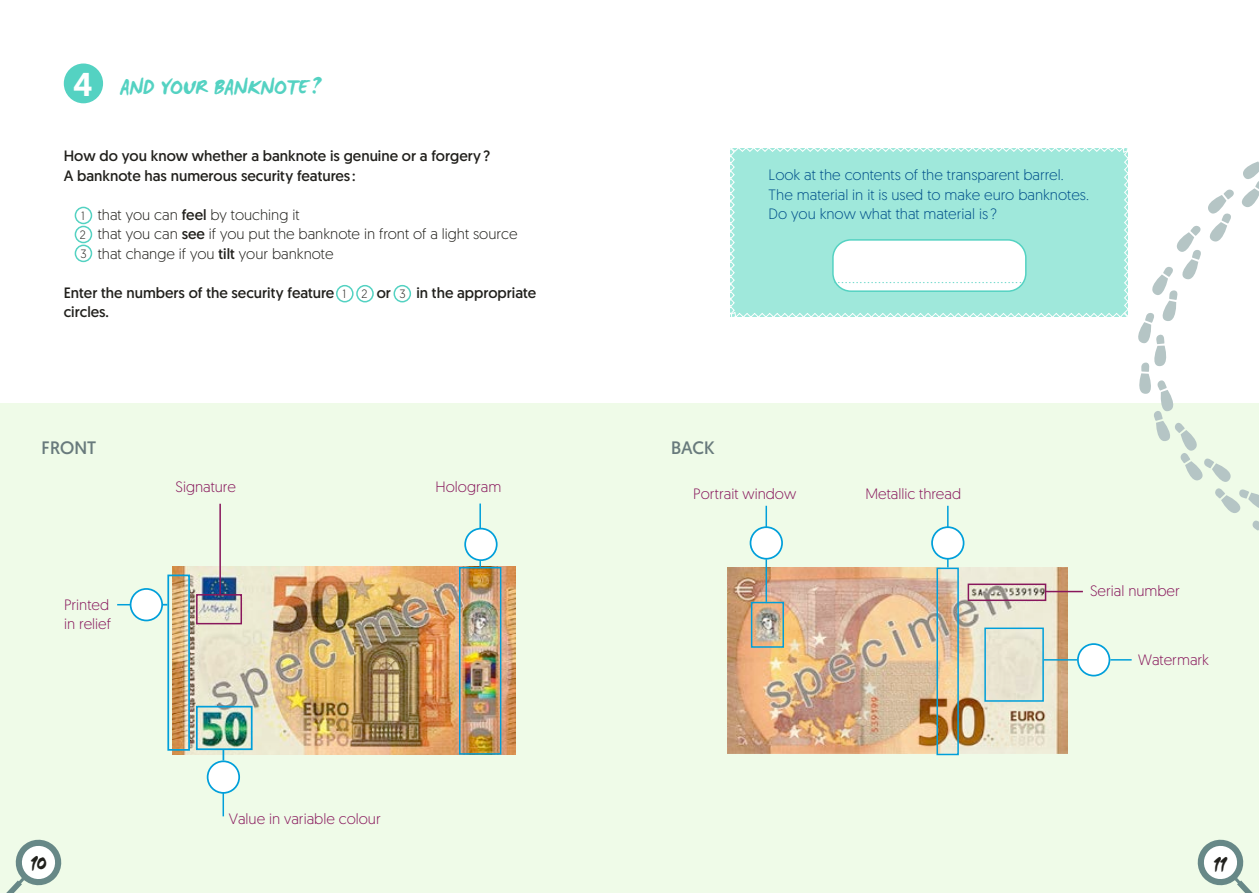
<style>
.page{position:relative;width:1259px;height:893px;background:#fff}
.page>*{position:absolute;margin:0;border:0;box-sizing:border-box;transform-origin:0 0}
.Numero_boules{font:500 33px "Geomanist";color:#fff}
.Titre_sans_num{font:700 22.5px "WC Mano Negra Bta";color:#54d2c2}
.Sous-titre{font:18px "Geomanist";color:#687a7c}
.t1{font:700 18px "WC Mano Negra Bta";color:#21201c}
.Txt_à_droite{font:300 15px "Geomanist";color:#21201c}
.encadré_bleu{font:300 15px/19.5px "Geomanist";color:#004f8a}
.Txt{font:300 15px/19.5px "Geomanist";color:#88175c}
.Txt-2{font:15px "Geomanist";color:#21201c}
.txt_pas_aligné{font:15px "Geomanist";color:#21201c}
.Txt-3{font:300 15px "Geomanist";color:#54d2c2}
.Txt-4{font:300 12px "Geomanist";color:#21201c}
.s1{font-weight:400}
</style>
<div class="page">
<div style="left:0;top:403px;width:1259px;height:490px;background:#effbe8"></div>
<img style="left:172px;top:567px;width:343px;height:188px">
<div style="left:167px;top:574px;width:23px;height:177px;border:2px solid #009fda"></div>
<div style="left:196px;top:594px;width:46px;height:30px;border:2px solid #88175c"></div>
<hr style="left:219px;top:504px;width:2px;height:90px;background:#88175c">
<div style="left:465px;top:529px;width:32px;height:31px;background:#fff;border-radius:50%"></div>
<div style="left:464px;top:528px;width:33px;height:33px;border:2px solid #009fda;border-radius:50%"></div>
<div style="left:208px;top:761px;width:31px;height:32px;background:#fff;border-radius:50%"></div>
<div style="left:207px;top:760px;width:33px;height:34px;border:2px solid #009fda;border-radius:50%"></div>
<div style="left:131px;top:589px;width:31px;height:31px;background:#fff;border-radius:50%"></div>
<div style="left:130px;top:588px;width:33px;height:33px;border:2px solid #009fda;border-radius:50%"></div>
<hr style="left:222px;top:792px;width:2px;height:24px;background:#009fda">
<hr style="left:479px;top:503px;width:2px;height:26px;background:#009fda">
<svg style="left:117px;top:604px;width:13px;height:1px"></svg>
<svg style="left:479px;top:561px;width:2px;height:6px"></svg>
<div style="left:196px;top:706px;width:56px;height:44px;border:2px solid #009fda"></div>
<div style="left:459px;top:567px;width:42px;height:188px;border:2px solid #009fda"></div>
<svg style="left:222px;top:750px;width:2px;height:10px"></svg>
<div style="left:1078px;top:644px;width:31px;height:32px;background:#fff;border-radius:50%"></div>
<div style="left:1077px;top:643px;width:33px;height:33px;border:2px solid #009fda;border-radius:50%"></div>
<img style="left:727px;top:568px;width:340px;height:186px">
<hr style="left:1044px;top:659px;width:33px;height:2px;background:#009fda">
<hr style="left:1046px;top:591px;width:37px;height:1px;background:#88175c">
<div style="left:984px;top:627px;width:60px;height:75px;border:2px solid #009fda"></div>
<div style="left:967px;top:584px;width:79px;height:17px;border:2px solid #88175c"></div>
<div style="left:751px;top:602px;width:33px;height:46px;border:2px solid #009fda"></div>
<hr style="left:765px;top:559px;width:2px;height:43px;background:#009fda">
<hr style="left:1110px;top:659px;width:21px;height:2px;background:#009fda">
<div style="left:936px;top:568px;width:23px;height:187px;border:2px solid #009fda"></div>
<div style="left:932px;top:527px;width:31px;height:32px;background:#fff;border-radius:50%"></div>
<div style="left:931px;top:526px;width:33px;height:34px;border:2px solid #009fda;border-radius:50%"></div>
<div style="left:750px;top:527px;width:32px;height:32px;background:#fff;border-radius:50%"></div>
<div style="left:749px;top:526px;width:34px;height:34px;border:2px solid #009fda;border-radius:50%"></div>
<div style="left:65px;top:64px;width:37px;height:38px;background:#54d2c2;border-radius:50%"></div>
<div style="left:64px;top:64px;width:39px;height:39px;border:2px solid #54d2c2;border-radius:50%"></div>
<svg style="left:730px;top:148px;width:529px;height:383px"></svg>
<div style="left:833px;top:240px;width:193px;height:51px;background:#fff;border-radius:18px"></div>
<div style="left:832px;top:239px;width:194px;height:53px;border:2px solid #54d2c2;border-radius:18px"></div>
<div style="left:75px;top:207px;width:17px;height:17px;border:2px solid #54d2c2;border-radius:50%"></div>
<div style="left:75px;top:226px;width:17px;height:17px;border:2px solid #54d2c2;border-radius:50%"></div>
<div style="left:75px;top:245px;width:17px;height:17px;border:2px solid #54d2c2;border-radius:50%"></div>
<div style="left:336px;top:285px;width:17px;height:17px;border:2px solid #54d2c2;border-radius:50%"></div>
<div style="left:356px;top:285px;width:18px;height:17px;border:2px solid #54d2c2;border-radius:50%"></div>
<div style="left:393px;top:285px;width:18px;height:17px;border:2px solid #54d2c2;border-radius:50%"></div>
<svg style="left:6px;top:839px;width:56px;height:54px"></svg>
<svg style="left:1197px;top:839px;width:56px;height:54px"></svg>
<p class="Numero_boules" style="left:73px;top:62px;width:21px">4</p>
<p class="Titre_sans_num" style="left:120px;top:72px;width:203px">AND YOUR BANKNOTE ?</p>
<p class="Txt-2" style="left:64px;top:146px;width:428px">How do you know whether a banknote is genuine or a forgery?</p>
<p class="Txt-2" style="left:64px;top:166px;width:293px">A banknote has numerous security features :</p>
<p class="Txt_à_droite" style="left:98px;top:205px;width:203px">that you can <span class="s1">feel</span> by touching it</p>
<p class="Txt_à_droite" style="left:98px;top:224px;width:421px">that you can <span class="s1">see</span> if you put the banknote in front of a light source</p>
<p class="Txt_à_droite" style="left:98px;top:244px;width:237px">that change if you <span class="s1">tilt</span> your banknote</p>
<p class="txt_pas_aligné" style="left:64px;top:283px;width:272px">Enter the numbers of the security feature</p>
<p class="txt_pas_aligné" style="left:377px;top:283px;width:16px">or</p>
<p class="txt_pas_aligné" style="left:416px;top:283px;width:121px">in the appropriate</p>
<p class="txt_pas_aligné" style="left:64px;top:302px;width:47px">circles.</p>
<p class="Txt-4" style="left:81px;top:208px;width:5px">1</p>
<p class="Txt-4" style="left:80px;top:227px;width:7px">2</p>
<p class="Txt-4" style="left:81px;top:246px;width:8px">3</p>
<p class="Txt-4" style="left:342px;top:286px;width:5px">1</p>
<p class="Txt-4" style="left:361px;top:286px;width:7px">2</p>
<p class="Txt-4" style="left:399px;top:286px;width:8px">3</p>
<p class="Sous-titre" style="left:42px;top:436px;width:56px">FRONT</p>
<p class="Sous-titre" style="left:671px;top:436px;width:45px">BACK</p>
<p class="encadré_bleu" style="left:768px;top:165px;width:322px">Look at the contents of the transparent barrel.<br>The material in it is used to make euro banknotes.<br>Do you know what that material is ?</p>
<p class="Txt-3" style="left:833px;top:268px;width:190px">...................................................</p>
<p class="Txt" style="left:64px;top:594px;width:48px">Printed in relief</p>
<p class="Txt" style="left:175px;top:477px;width:62px">Signature</p>
<p class="Txt" style="left:435px;top:477px;width:67px">Hologram</p>
<p class="Txt" style="left:229px;top:809px;width:153px">Value in variable colour</p>
<p class="Txt" style="left:693px;top:483px;width:104px">Portrait window</p>
<p class="Txt" style="left:865px;top:483px;width:97px">Metallic thread</p>
<p class="Txt" style="left:1090px;top:580px;width:91px">Serial number</p>
<p class="Txt" style="left:1138px;top:649px;width:72px">Watermark</p>
<p class="t1" style="left:31px;top:851px;width:18px">10</p>
<p class="t1" style="left:1213px;top:852px;width:14px">11</p>
</div>
